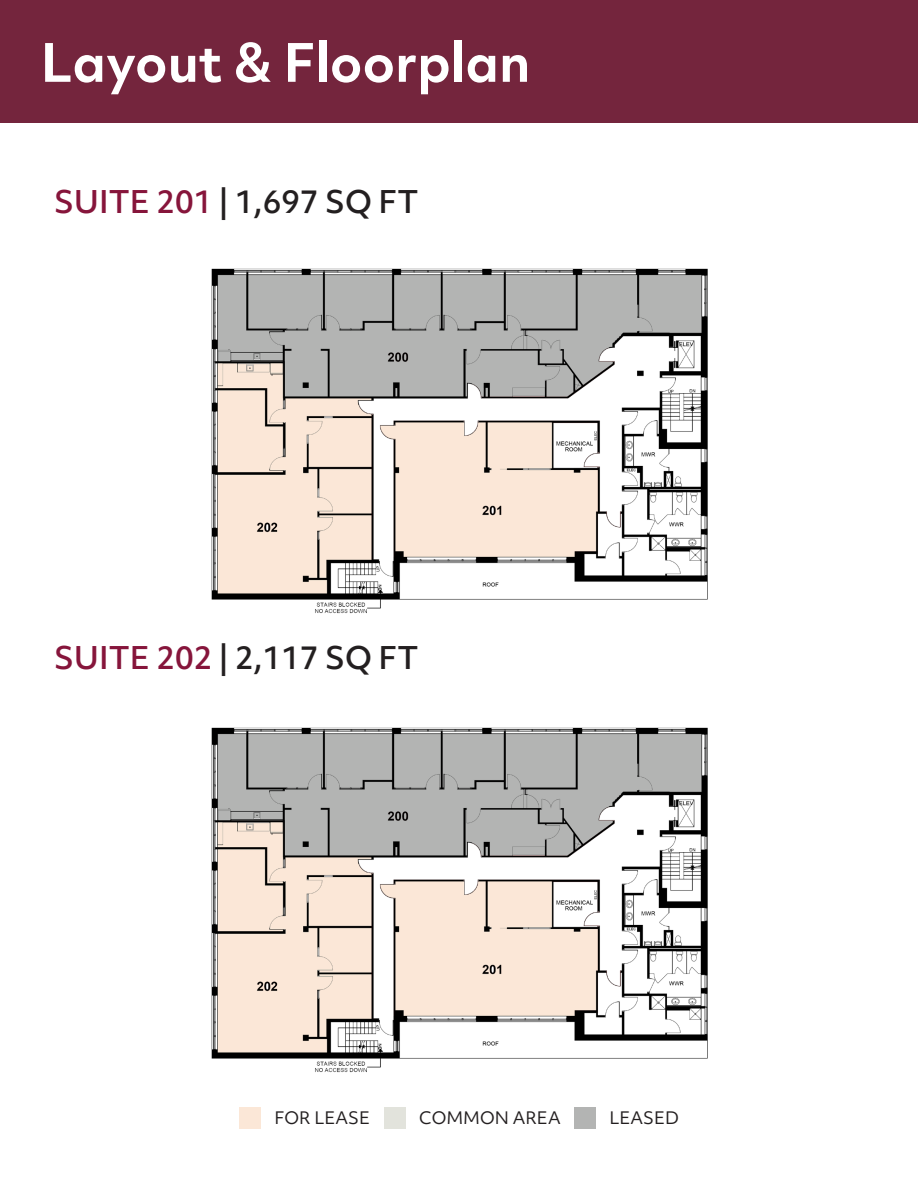
<style>
.page{position:relative;width:918px;height:1188px;background:#fff}
.page>*{position:absolute;margin:0;border:0;box-sizing:border-box;transform-origin:0 0}
.t1{font:700 51px "Objektiv Mk 2";color:#fff}
.t2{font:500 30px "Objektiv Mk 2";color:#231f20}
.t3{font:16.5px "Objektiv Mk 2";color:#231f20}
.s1{color:#86153b}
</style>
<div class="page">
<div style="left:0;top:0;width:918px;height:122px;background:#74253d"></div>
<div style="left:574px;top:1107px;width:22px;height:22px;background:#b3b4b3"></div>
<div style="left:384px;top:1107px;width:21px;height:22px;background:#e2e3dc"></div>
<div style="left:239px;top:1107px;width:22px;height:22px;background:#fbe7d7"></div>
<img style="left:211px;top:268px;width:497px;height:346px">
<img style="left:211px;top:727px;width:497px;height:346px">
<p class="t1" style="left:40px;top:27px;width:492px">Layout &amp; Floorplan</p>
<p class="t2" style="left:54px;top:180px;width:366px"><span class="s1">SUITE 201</span> | 1,697 SQ FT</p>
<p class="t2" style="left:54px;top:637px;width:366px"><span class="s1">SUITE 202</span> | 2,117 SQ FT</p>
<p class="t3" style="left:275px;top:1107px;width:97px">FOR LEASE</p>
<p class="t3" style="left:419px;top:1107px;width:143px">COMMON AREA</p>
<p class="t3" style="left:610px;top:1107px;width:71px">LEASED</p>
</div>
